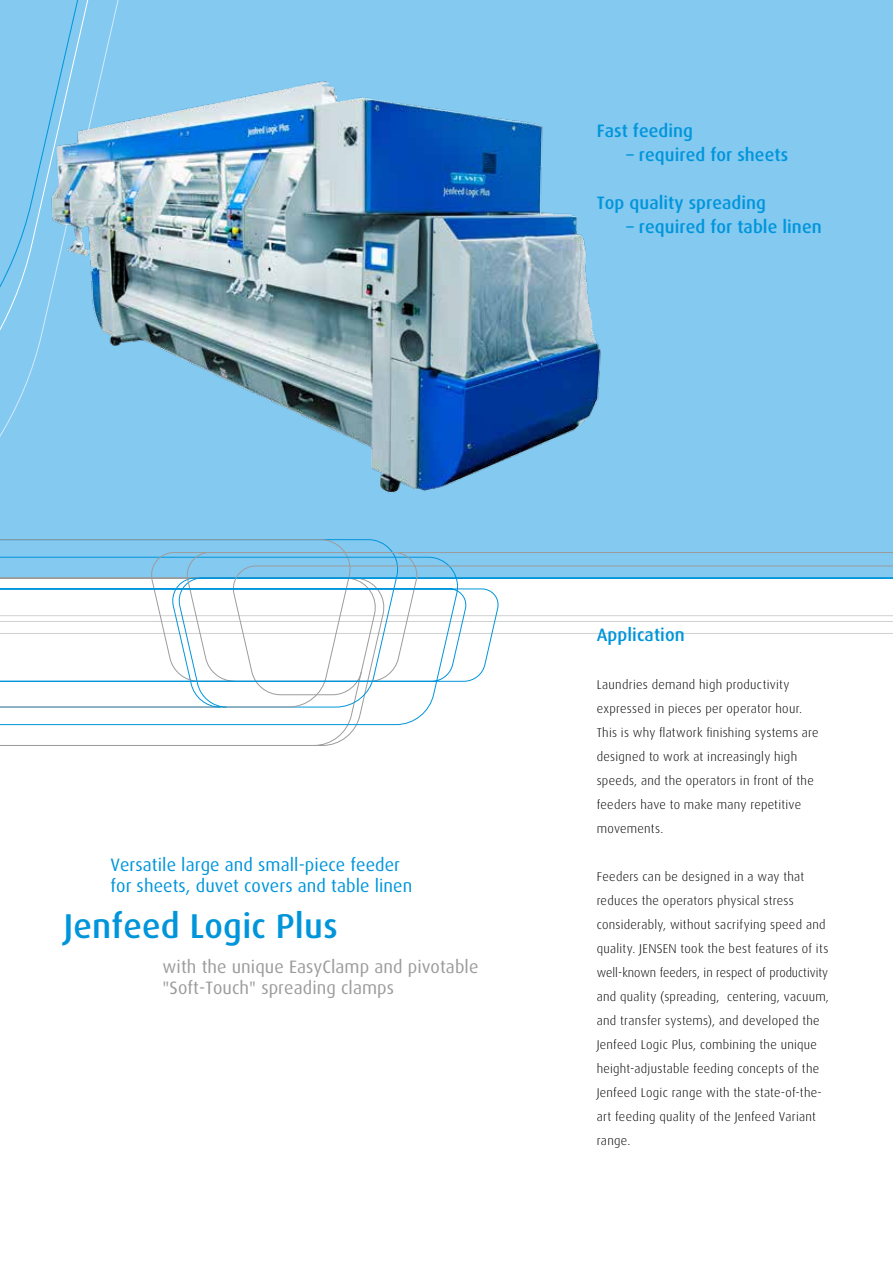
<style>
.page{position:relative;width:893px;height:1263px;background:#fff}
.page>*{position:absolute;margin:0;border:0;box-sizing:border-box;transform-origin:0 0}
.t1{font:500 34.5px "Dax";letter-spacing:.005em;color:#0095db}
.t2{font:500 18px "Dax";letter-spacing:.005em;color:#0095db}
.t3{font:18px/21px "Dax";letter-spacing:.005em;color:#0095db}
.t4{font:18px/21px "Dax";letter-spacing:.005em;color:#9c9c9d}
.t5{font:300 12.75px/24px "Dax";letter-spacing:.02em;color:#000}
</style>
<div class="page">
<div style="left:0;top:0;width:893px;height:726px;background:#83c9f0"></div>
<svg style="left:0;top:725px;width:387px;height:21px"></svg>
<svg style="left:0;top:539px;width:353px;height:18px;background:#80c4e9"></svg>
<svg style="left:0;top:557px;width:893px;height:168px"></svg>
<svg style="left:149px;top:552px;width:744px;height:143px"></svg>
<svg style="left:0;top:588px;width:500px;height:94px"></svg>
<img style="left:45px;top:61px;width:574px;height:455px">
<h2 class="t2" style="left:597px;top:121px;width:98px">Fast feeding</h2>
<h2 class="t2" style="left:627px;top:145px;width:163px">– required for sheets</h2>
<h2 class="t2" style="left:597px;top:193px;width:171px">Top quality spreading</h2>
<h2 class="t2" style="left:627px;top:217px;width:197px">– required for table linen</h2>
<h2 class="t3" style="left:111px;top:854px;width:303px">Versatile large and small-piece feeder for sheets, duvet covers and table linen</h2>
<h1 class="t1" style="left:64px;top:907px;width:275px">Jenfeed Logic Plus</h1>
<h2 class="t4" style="left:163px;top:957px;width:317px">with the unique EasyClamp and pivotable "Soft-Touch" spreading clamps</h2>
<h2 class="t2" style="left:597px;top:625px;width:90px">Application</h2>
<p class="t5" style="left:597px;top:673px;width:223px">Laundries demand high productivity expressed in pieces per operator hour.<br>This is why flatwork finishing systems are designed to work at increasingly high speeds, and the operators in front of the feeders have to make many repetitive movements.</p>
<p class="t5" style="left:597px;top:865px;width:234px">Feeders can be designed in a way that reduces the operators physical stress considerably, without sacrifying speed and quality. JENSEN took the best features of its well-known feeders, in respect of productivity and quality (spreading, centering, vacuum, and transfer systems), and developed the Jenfeed Logic Plus, combining the unique height-adjustable feeding concepts of the Jenfeed Logic range with the state-of-the&shy;art feeding quality of the Jenfeed Variant range.</p>
</div>
